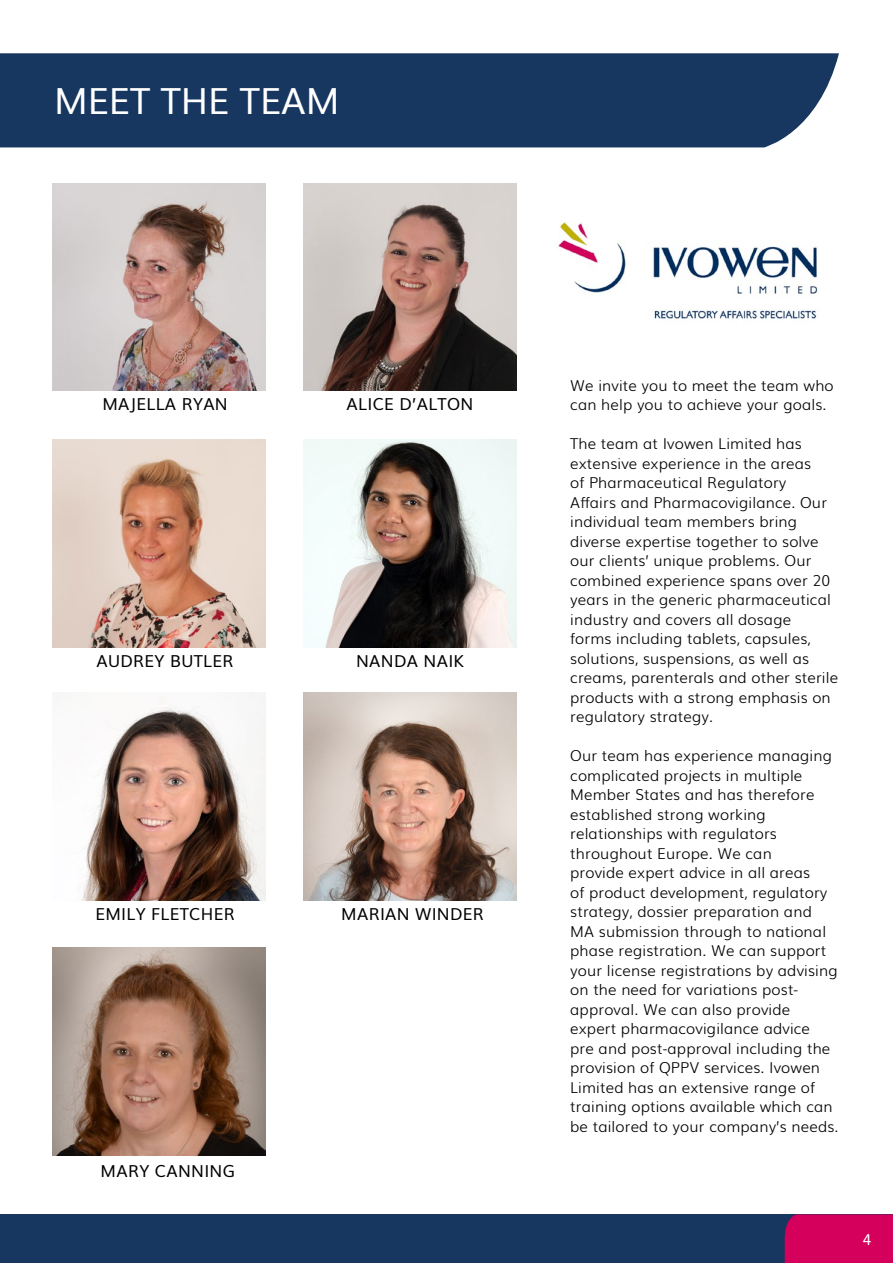
<style>
.page{position:relative;width:893px;height:1263px;background:#fff}
.page>*{position:absolute;margin:0;border:0;box-sizing:border-box;transform-origin:0 0}
.t1{font:36px "Muli";color:#fff}
.t2{font:16.5px "Muli";letter-spacing:.02em;color:#000}
.t3{font:300 15px/19.5px "Muli";letter-spacing:.01em;color:#000}
.t4{font:15px "Muli";color:#fff}
</style>
<div class="page">
<div style="left:0;top:1214px;width:893px;height:49px;background:#173761"></div>
<div style="left:784px;top:1214px;width:109px;height:49px;background:#d4005b"></div>
<div style="left:0;top:53px;width:839px;height:94px;background:#173761"></div>
<img style="left:303px;top:183px;width:214px;height:208px">
<img style="left:53px;top:183px;width:213px;height:208px">
<img style="left:53px;top:440px;width:213px;height:207px">
<img style="left:81px;top:693px;width:185px;height:207px">
<img style="left:53px;top:948px;width:212px;height:207px">
<img style="left:303px;top:440px;width:214px;height:207px">
<img style="left:303px;top:692px;width:214px;height:208px">
<img style="left:558px;top:222px;width:260px;height:97px">
<h1 class="t1" style="left:54px;top:71px;width:287px">MEET THE TEAM</h1>
<p class="t2" style="left:102px;top:391px;width:127px">MAJELLA RYAN</p>
<p class="t2" style="left:347px;top:391px;width:114px">ALICE D’ALTON</p>
<p class="t2" style="left:97px;top:647px;width:138px">AUDREY BUTLER</p>
<p class="t2" style="left:356px;top:647px;width:13px">NAN</p>
<p class="t2" style="left:394px;top:647px;width:71px">DA NAIK</p>
<p class="t2" style="left:95px;top:901px;width:141px">EMILY FLETCHER</p>
<p class="t2" style="left:341px;top:901px;width:144px">MARIAN WINDER</p>
<p class="t2" style="left:101px;top:1157px;width:136px">MARY CANNING</p>
<p class="t3" style="left:570px;top:374px;width:265px">We invite you to meet the team who can help you to achieve your goals.</p>
<p class="t3" style="left:570px;top:433px;width:269px">The team at Ivowen Limited has extensive experience in the areas<br>of Pharmaceutical Regulatory<br>Affairs and Pharmacovigilance. Our individual team members bring diverse expertise together to solve our clients’ unique problems. Our combined experience spans over 20 years in the generic pharmaceutical industry and covers all dosage<br>forms including tablets, capsules, solutions, suspensions, as well as creams, parenterals and other sterile products with a strong emphasis on regulatory strategy.</p>
<p class="t3" style="left:570px;top:745px;width:270px">Our team has experience managing complicated projects in multiple Member States and has therefore established strong working relationships with regulators throughout Europe. We can<br>provide expert advice in all areas<br>of product development, regulatory strategy, dossier preparation and MA submission through to national phase registration. We can support your license registrations by advising on the need for variations post&shy;approval. We can also provide expert pharmacovigilance advice<br>pre and post-approval including the provision of QPPV services. Ivowen Limited has an extensive range of training options available which can be tailored to your company’s needs.</p>
<p class="t4" style="left:862px;top:1227px;width:11px">4</p>
</div>
